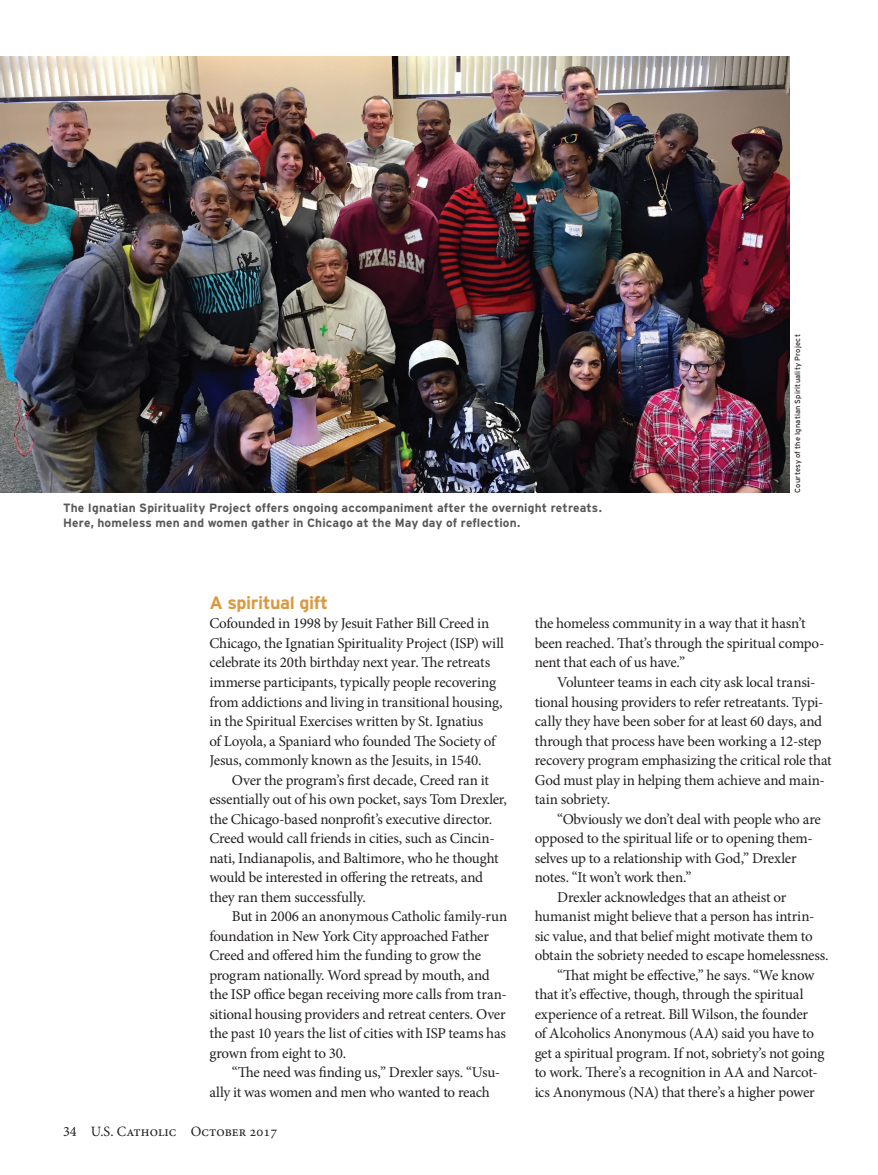
<style>
.page{position:relative;width:878px;height:1175px;background:#fff}
.page>*{position:absolute;margin:0;border:0;box-sizing:border-box;transform-origin:0 0}
.subhead{font:700 18px "Interstate";letter-spacing:-.025em;color:#d99a41}
.body{font:15px/19.5px "Minion Pro";letter-spacing:-.02em;color:#231f20}
.body_no_indent{font:15px/19.5px "Minion Pro";letter-spacing:-.02em;color:#231f20}
.t1{font:14.25px "Minion Pro";color:#231f20}
.t2{font:700 12px/15px "Interstate";letter-spacing:.015em;color:#57585a}
.artist_credit{font:7.5px "Interstate";letter-spacing:.025em;color:#231f20}
</style>
<div class="page">
<img style="left:0;top:56px;width:789px;height:437px">
<p class="t2" style="left:63px;top:500px;width:540px">The Ignatian Spirituality Project offers ongoing accompaniment after the overnight retreats.<br>Here, homeless men and women gather in Chicago at the May day of reflection.</p>
<p class="artist_credit" style="left:793px;top:493px;width:160px;rotate:-90deg">Courtesy of the Ignatian Spirituality Project</p>
<p class="subhead" style="left:209px;top:591px;width:120px">A spiritual gift</p>
<p class="body_no_indent" style="left:209px;top:614px;width:296px">Cofounded in 1998 by Jesuit Father Bill Creed in Chicago, the Ignatian Spirituality Project (ISP) will celebrate its 20th birthday next year. The retreats immerse participants, typically people recovering from addictions and living in transitional housing, in the Spiritual Exercises written by St. Ignatius<br>of Loyola, a Spaniard who founded The Society of Jesus, commonly known as the Jesuits, in 1540.</p>
<p class="body" style="left:209px;top:770px;width:299px;text-indent:22px">Over the program’s first decade, Creed ran it essentially out of his own pocket, says Tom Drexler, the Chicago-based nonprofit’s executive director.<br>Creed would call friends in cities, such as Cincin&shy;nati, Indianapolis, and Baltimore, who he thought would be interested in offering the retreats, and they ran them successfully.</p>
<p class="body" style="left:209px;top:906px;width:299px;text-indent:22px">But in 2006 an anonymous Catholic family-run foundation in New York City approached Father Creed and offered him the funding to grow the program nationally. Word spread by mouth, and the ISP office began receiving more calls from tran&shy;sitional housing providers and retreat centers. Over the past 10 years the list of cities with ISP teams has grown from eight to 30.</p>
<p class="body" style="left:209px;top:1062px;width:292px;text-indent:22px">“The need was finding us,” Drexler says. “Usu&shy;ally it was women and men who wanted to reach</p>
<p class="t1" style="left:63px;top:1121px;width:216px">34 U.S. Catholic October 2017</p>
<p class="body" style="left:534px;top:614px;width:291px">the homeless community in a way that it hasn’t been reached. That’s through the spiritual compo&shy;nent that each of us have.”</p>
<p class="body" style="left:534px;top:672px;width:299px;text-indent:22px">Volunteer teams in each city ask local transi&shy;tional housing providers to refer retreatants. Typi&shy;cally they have been sober for at least 60 days, and through that process have been working a 12-step recovery program emphasizing the critical role that God must play in helping them achieve and main&shy;tain sobriety.</p>
<p class="body" style="left:534px;top:809px;width:288px;text-indent:22px">“Obviously we don’t deal with people who are opposed to the spiritual life or to opening them&shy;selves up to a relationship with God,” Drexler notes. “It won’t work then.”</p>
<p class="body" style="left:534px;top:887px;width:295px;text-indent:22px">Drexler acknowledges that an atheist or humanist might believe that a person has intrin&shy;sic value, and that belief might motivate them to obtain the sobriety needed to escape homelessness.</p>
<p class="body" style="left:534px;top:965px;width:291px;text-indent:22px">“That might be effective,” he says. “We know that it’s effective, though, through the spiritual experience of a retreat. Bill Wilson, the founder<br>of Alcoholics Anonymous (AA) said you have to get a spiritual program. If not, sobriety’s not going to work. There’s a recognition in AA and Narcot&shy;ics Anonymous (NA) that there’s a higher power</p>
</div>
